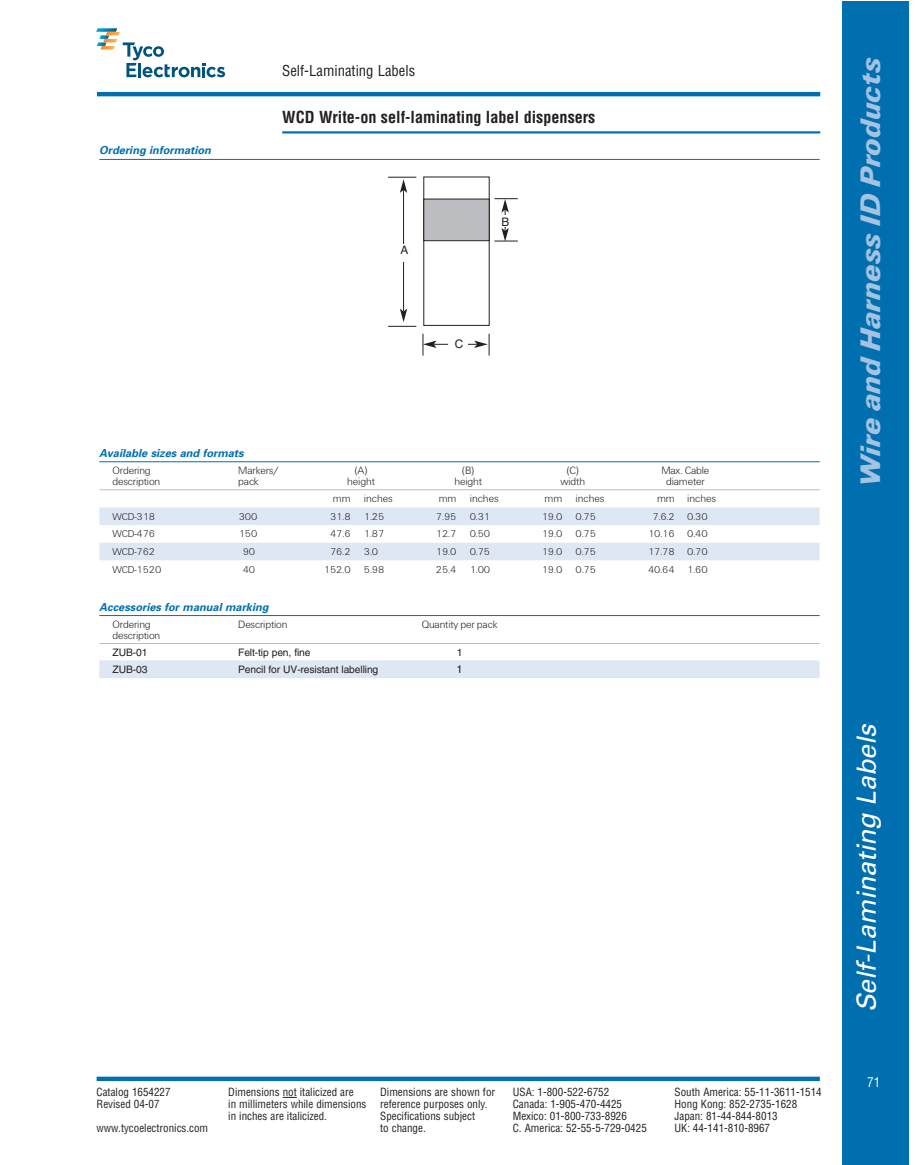
<style>
.page{position:relative;width:918px;height:1165px;background:#fff}
.page>*{position:absolute;margin:0;border:0;box-sizing:border-box;transform-origin:0 0}
.t1{font:italic 900 29.4px "U76 Univers";color:#a5c3e1}
.t2{font:italic 26.4px "Univers";color:#fff}
.t3{font:700 condensed 16.2px "Helvetica";color:#231f20}
.t4{font:condensed 14.7px "Helvetica";color:#231f20}
.t5{font:condensed 13.2px "Helvetica";color:#fff}
.t6{font:11.7px "Helvetica";color:#231f20}
.t7{font:condensed 10.95px "Helvetica";color:#231f20}
.t8{font:300 10.95px "U45 Univers";letter-spacing:-.01em;color:#231f20}
.t9{font:italic 700 10.95px "Univers";color:#006faf}
.t10{font:10.95px "Helvetica LT Std";color:#231f20}
.t11{font:300 10.35px "U45 Univers";letter-spacing:-.015em;color:#231f20}
.t12{font:10.35px "Helvetica LT Std";letter-spacing:-.01em;color:#231f20}
</style>
<div class="page">
<div style="left:842px;top:1px;width:66px;height:1163px;background:#006faf"></div>
<hr style="left:282px;top:131px;width:538px;height:2px;background:#006faf">
<svg style="left:283px;top:1096px;width:14px;height:1px"></svg>
<svg style="left:97px;top:1076px;width:723px;height:4px;background:#2a86bc"></svg>
<hr style="left:97px;top:92px;width:723px;height:4px;background:#006faf">
<svg style="left:97px;top:28px;width:128px;height:49px"></svg>
<hr style="left:99px;top:159px;width:721px;height:1px;background:#006faf">
<hr style="left:99px;top:461px;width:721px;height:1px;background:#006faf">
<hr style="left:99px;top:489px;width:721px;height:1px;background:#bcbdc0">
<div style="left:99px;top:507px;width:721px;height:18px;background:#dee8f4"></div>
<div style="left:99px;top:542px;width:721px;height:18px;background:#dee8f4"></div>
<hr style="left:99px;top:615px;width:721px;height:1px;background:#006faf">
<hr style="left:99px;top:643px;width:721px;height:1px;background:#bcbdc0">
<div style="left:99px;top:660px;width:721px;height:18px;background:#dee8f4"></div>
<div style="left:424px;top:199px;width:65px;height:41px;background:#bcbdc0"></div>
<div style="left:423px;top:199px;width:67px;height:42px;border:1px solid #231f20"></div>
<hr style="left:403px;top:190px;width:1px;height:54px;background:#231f20">
<svg style="left:388px;top:177px;width:28px;height:16px"></svg>
<hr style="left:403px;top:258px;width:1px;height:53px;background:#231f20">
<svg style="left:388px;top:308px;width:28px;height:19px"></svg>
<svg style="left:423px;top:334px;width:25px;height:21px"></svg>
<svg style="left:468px;top:334px;width:22px;height:21px"></svg>
<svg style="left:494px;top:198px;width:24px;height:17px"></svg>
<svg style="left:494px;top:227px;width:24px;height:15px"></svg>
<div style="left:398px;top:244px;width:12px;height:18px;background:#fff"></div>
<h3 class="t4" style="left:282px;top:65px;width:135px">Self-Laminating Labels</h3>
<p class="t9" style="left:99px;top:146px;width:115px">Ordering information</p>
<h3 class="t3" style="left:282px;top:111px;width:315px">WCD Write-on self-laminating label dispensers</h3>
<p class="t6" style="left:400px;top:246px;width:9px">A</p>
<p class="t6" style="left:501px;top:217px;width:9px">B</p>
<p class="t6" style="left:455px;top:340px;width:10px">C</p>
<p class="t9" style="left:99px;top:449px;width:148px">Available sizes and formats</p>
<p class="t8" style="left:113px;top:466px;width:40px">Ordering</p>
<p class="t8" style="left:238px;top:466px;width:42px">Markers/</p>
<p class="t8" style="left:355px;top:466px;width:14px">(A)</p>
<p class="t8" style="left:462px;top:466px;width:13px">(B)</p>
<p class="t8" style="left:567px;top:466px;width:14px">(C)</p>
<p class="t8" style="left:661px;top:466px;width:50px">Max. Cable</p>
<p class="t8" style="left:113px;top:477px;width:49px">description</p>
<p class="t8" style="left:238px;top:477px;width:22px">pack</p>
<p class="t8" style="left:347px;top:477px;width:29px">height</p>
<p class="t8" style="left:454px;top:477px;width:29px">height</p>
<p class="t8" style="left:560px;top:477px;width:26px">width</p>
<p class="t8" style="left:666px;top:477px;width:40px">diameter</p>
<p class="t8" style="left:333px;top:494px;width:61px">mm inches</p>
<p class="t8" style="left:439px;top:494px;width:61px">mm inches</p>
<p class="t8" style="left:545px;top:494px;width:61px">mm inches</p>
<p class="t8" style="left:657px;top:494px;width:61px">mm inches</p>
<p class="t11" style="left:113px;top:512px;width:44px">WCD-318</p>
<p class="t11" style="left:239px;top:512px;width:20px">300</p>
<p class="t11" style="left:330px;top:512px;width:22px">31.8</p>
<p class="t11" style="left:364px;top:512px;width:22px">1.25</p>
<p class="t11" style="left:436px;top:512px;width:22px">7.95</p>
<p class="t11" style="left:470px;top:512px;width:22px">0.31</p>
<p class="t11" style="left:542px;top:512px;width:22px">19.0</p>
<p class="t11" style="left:576px;top:512px;width:22px">0.75</p>
<p class="t11" style="left:652px;top:512px;width:57px">7.6.2 0.30</p>
<p class="t11" style="left:113px;top:530px;width:44px">WCD-476</p>
<p class="t11" style="left:239px;top:530px;width:20px">150</p>
<p class="t11" style="left:330px;top:530px;width:22px">47.6</p>
<p class="t11" style="left:364px;top:530px;width:22px">1.87</p>
<p class="t11" style="left:436px;top:530px;width:22px">12.7</p>
<p class="t11" style="left:470px;top:530px;width:22px">0.50</p>
<p class="t11" style="left:542px;top:530px;width:22px">19.0</p>
<p class="t11" style="left:576px;top:530px;width:22px">0.75</p>
<p class="t11" style="left:648px;top:530px;width:61px">10.16 0.40</p>
<p class="t11" style="left:113px;top:548px;width:44px">WCD-762</p>
<p class="t11" style="left:243px;top:548px;width:14px">90</p>
<p class="t11" style="left:330px;top:548px;width:22px">76.2</p>
<p class="t11" style="left:364px;top:548px;width:16px">3.0</p>
<p class="t11" style="left:436px;top:548px;width:22px">19.0</p>
<p class="t11" style="left:470px;top:548px;width:22px">0.75</p>
<p class="t11" style="left:542px;top:548px;width:22px">19.0</p>
<p class="t11" style="left:576px;top:548px;width:22px">0.75</p>
<p class="t11" style="left:648px;top:548px;width:61px">17.78 0.70</p>
<p class="t11" style="left:113px;top:565px;width:50px">WCD-1520</p>
<p class="t11" style="left:243px;top:565px;width:14px">40</p>
<p class="t11" style="left:324px;top:565px;width:28px">152.0</p>
<p class="t11" style="left:364px;top:565px;width:22px">5.98</p>
<p class="t11" style="left:436px;top:565px;width:22px">25.4</p>
<p class="t11" style="left:470px;top:565px;width:22px">1.00</p>
<p class="t11" style="left:542px;top:565px;width:22px">19.0</p>
<p class="t11" style="left:576px;top:565px;width:22px">0.75</p>
<p class="t11" style="left:648px;top:565px;width:61px">40.64 1.60</p>
<p class="t9" style="left:99px;top:603px;width:173px">Accessories for manual marking</p>
<p class="t8" style="left:113px;top:620px;width:40px">Ordering</p>
<p class="t8" style="left:238px;top:620px;width:51px">Description</p>
<p class="t8" style="left:422px;top:620px;width:77px">Quantity per pack</p>
<p class="t8" style="left:113px;top:631px;width:49px">description</p>
<p class="t12" style="left:113px;top:648px;width:36px">ZUB-01</p>
<p class="t12" style="left:238px;top:648px;width:74px">Felt-tip pen, fine</p>
<p class="t12" style="left:457px;top:648px;width:7px">1</p>
<p class="t12" style="left:113px;top:665px;width:36px">ZUB-03</p>
<p class="t12" style="left:238px;top:665px;width:142px">Pencil for UV-resistant labelling</p>
<p class="t10" style="left:457px;top:664px;width:8px">1</p>
<p class="t7" style="left:97px;top:1087px;width:76px">Catalog 1654227</p>
<p class="t7" style="left:228px;top:1087px;width:127px">Dimensions not italicized are</p>
<p class="t7" style="left:380px;top:1087px;width:116px">Dimensions are shown for</p>
<p class="t7" style="left:513px;top:1087px;width:98px">USA: 1-800-522-6752</p>
<p class="t7" style="left:675px;top:1087px;width:149px">South America: 55-11-3611-1514</p>
<p class="t7" style="left:97px;top:1099px;width:65px">Revised 04-07</p>
<p class="t7" style="left:228px;top:1099px;width:261px">in millimeters while dimensions reference purposes only.</p>
<p class="t7" style="left:513px;top:1099px;width:111px">Canada: 1-905-470-4425</p>
<p class="t7" style="left:675px;top:1099px;width:124px">Hong Kong: 852-2735-1628</p>
<p class="t7" style="left:228px;top:1111px;width:100px">in inches are italicized.</p>
<p class="t7" style="left:380px;top:1111px;width:96px">Specifications subject</p>
<p class="t7" style="left:513px;top:1111px;width:116px">Mexico: 01-800-733-8926</p>
<p class="t7" style="left:675px;top:1111px;width:105px">Japan: 81-44-844-8013</p>
<p class="t7" style="left:97px;top:1123px;width:113px">www.tycoelectronics.com</p>
<p class="t7" style="left:380px;top:1123px;width:47px">to change.</p>
<p class="t7" style="left:513px;top:1123px;width:136px">C. America: 52-55-5-729-0425</p>
<p class="t7" style="left:675px;top:1123px;width:97px">UK: 44-141-810-8967</p>
<h1 class="t1" style="left:861px;top:486px;width:430px;rotate:-90deg">Wire and Harness ID Products</h1>
<h2 class="t2" style="left:857px;top:1012px;width:294px;rotate:-90deg">Self-Lami nati ng Labels</h2>
<p class="t5" style="left:867px;top:1076px;width:15px">71</p>
</div>
